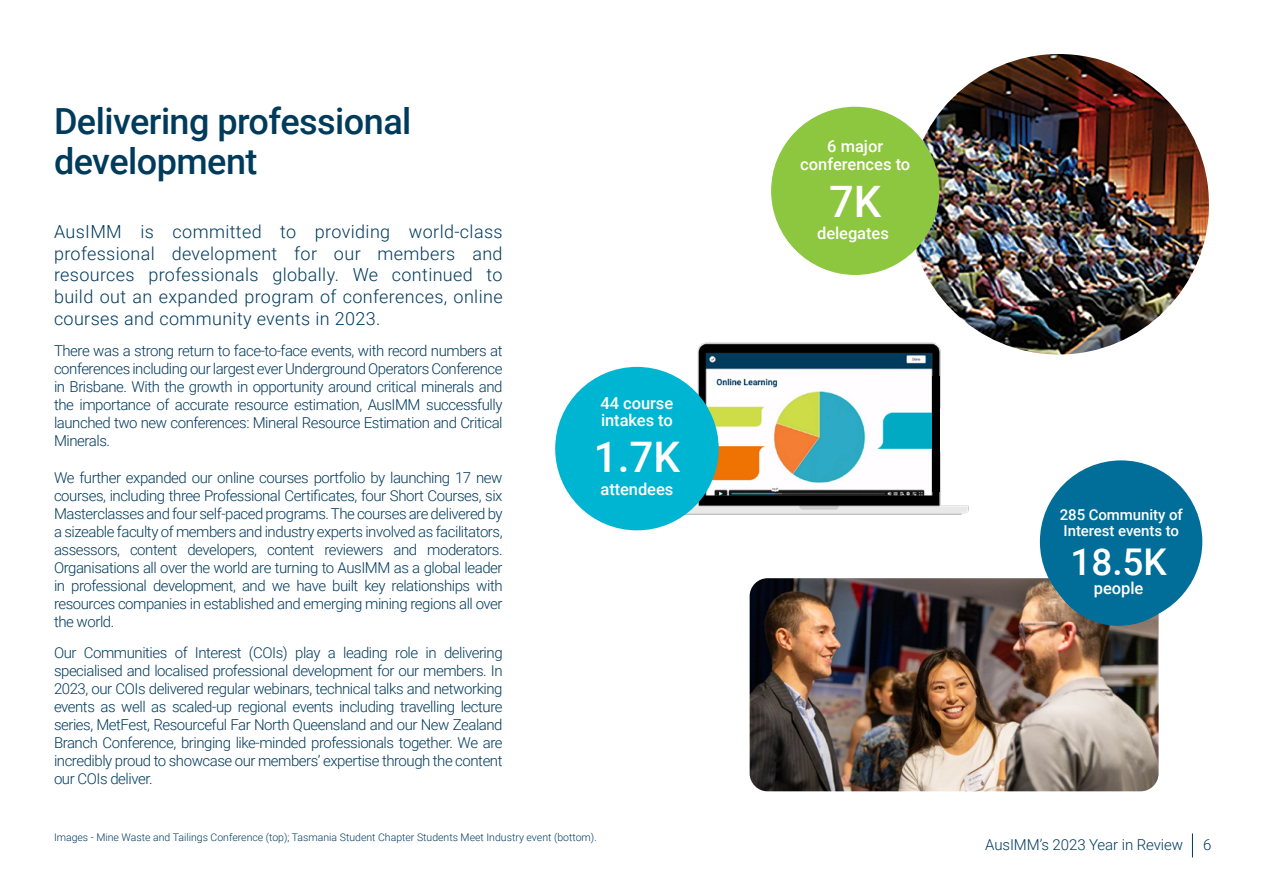
<style>
.page{position:relative;width:1263px;height:893px;background:#fff}
.page>*{position:absolute;margin:0;border:0;box-sizing:border-box;transform-origin:0 0}
.t1{font:500 43.35px "Roboto";color:#fff}
.t2{font:500 42.15px "Roboto";color:#fff}
.t3{font:500 36.9px "Roboto";color:#fff}
.t4{font:500 36px/40.5px "Roboto";letter-spacing:-.015em;color:#003b5c}
.t5{font:300 18px/21.8px "Roboto";letter-spacing:.02em;color:#003a5d;text-align:justify}
.t6{font:500 16.5px/18px "Roboto";letter-spacing:-.005em;color:#fff;text-align:center}
.t7{font:300 15px/18px "Roboto";letter-spacing:-.03em;color:#003b5c;text-align:justify}
.t8{font:300 15px/18px "Roboto";letter-spacing:-.03em;color:#003a5d;text-align:justify}
.t9{font:500 15px/16.5px "Roboto";letter-spacing:-.005em;color:#fff}
.t10{font:300 15px "Roboto";letter-spacing:-.005em;color:#003b5c}
.t11{font:300 10.5px "Roboto";color:#003a5d}
</style>
<div class="page">
<svg style="left:1192px;top:833px;width:1px;height:24px"></svg>
<img style="left:908px;top:54px;width:301px;height:300px;border-radius:150px">
<div style="left:771px;top:107px;width:168px;height:168px;background:#8dc63f;border-radius:50%"></div>
<img style="left:611px;top:321px;width:421px;height:210px">
<div style="left:555px;top:367px;width:164px;height:163px;background:#00b5d1;border-radius:50%"></div>
<img style="left:750px;top:578px;width:408px;height:213px">
<div style="left:1040px;top:460px;width:162px;height:163px;background:#006e98;border-radius:50%"></div>
<div style="left:939px;top:409px;width:216px;height:43px;background:#fff"></div>
<div style="left:932px;top:376px;width:7px;height:115px;background:#000"></div>
<h3 class="t4" style="left:54px;top:99px;width:359px">Delivering professional development</h3>
<p class="t5" style="left:54px;top:220px;width:450px">AusIMM is committed to providing world-class professional development for our members and resources professionals globally. We continued to build out an expanded program of conferences, online courses and community events in 2023.</p>
<p class="t8" style="left:54px;top:341px;width:450px">There was a strong return to face-to-face events, with record numbers at conferences including our largest ever Underground Operators Conference in Brisbane. With the growth in opportunity around critical minerals and the importance of accurate resource estimation, AusIMM successfully launched two new conferences: Mineral Resource Estimation and Critical Minerals.</p>
<p class="t7" style="left:54px;top:468px;width:450px">We further expanded our online courses portfolio by launching 17 new courses, including three Professional Certificates, four Short Courses, six Masterclasses and four self-paced programs. The courses are delivered by a sizeable faculty of members and industry experts involved as facilitators, assessors, content developers, content reviewers and moderators.<br>Organisations all over the world are turning to AusIMM as a global leader in professional development, and we have built key relationships with resources companies in established and emerging mining regions all over the world.</p>
<p class="t7" style="left:54px;top:643px;width:450px">Our Communities of Interest (COIs) play a leading role in delivering specialised and localised professional development for our members. In 2023, our COIs delivered regular webinars, technical talks and networking events as well as scaled-up regional events including travelling lecture series, MetFest, Resourceful Far North Queensland and our New Zealand Branch Conference, bringing like-minded professionals together. We are incredibly proud to showcase our members’ expertise through the content our COIs deliver.</p>
<p class="t6" style="left:601px;top:393px;width:74px;line-height:17.4px;text-align:left">44 course intakes to</p>
<h2 class="t2" style="left:594px;top:428px;width:88px">1.7K</h2>
<p class="t6" style="left:600px;top:479px;width:74px">attendees</p>
<p class="t11" style="left:54px;top:830px;width:544px">Images - Mine Waste and Tailings Conference (top); Tasmania Student Chapter Students Meet Industry event (bottom).</p>
<p class="t6" style="left:800px;top:136px;width:112px">6 major conferences to</p>
<h1 class="t1" style="left:829px;top:171px;width:53px">7K</h1>
<p class="t6" style="left:817px;top:224px;width:73px">delegates</p>
<p class="t9" style="left:1060px;top:506px;width:124px">285 Community of<br>Interest events to</p>
<h3 class="t3" style="left:1070px;top:536px;width:98px">18.5K</h3>
<p class="t6" style="left:1094px;top:578px;width:51px">people</p>
<p class="t10" style="left:985px;top:834px;width:200px">AusIMM’s 2023 Year in Review</p>
<p class="t8" style="left:1203px;top:835px;width:10px">6</p>
</div>
